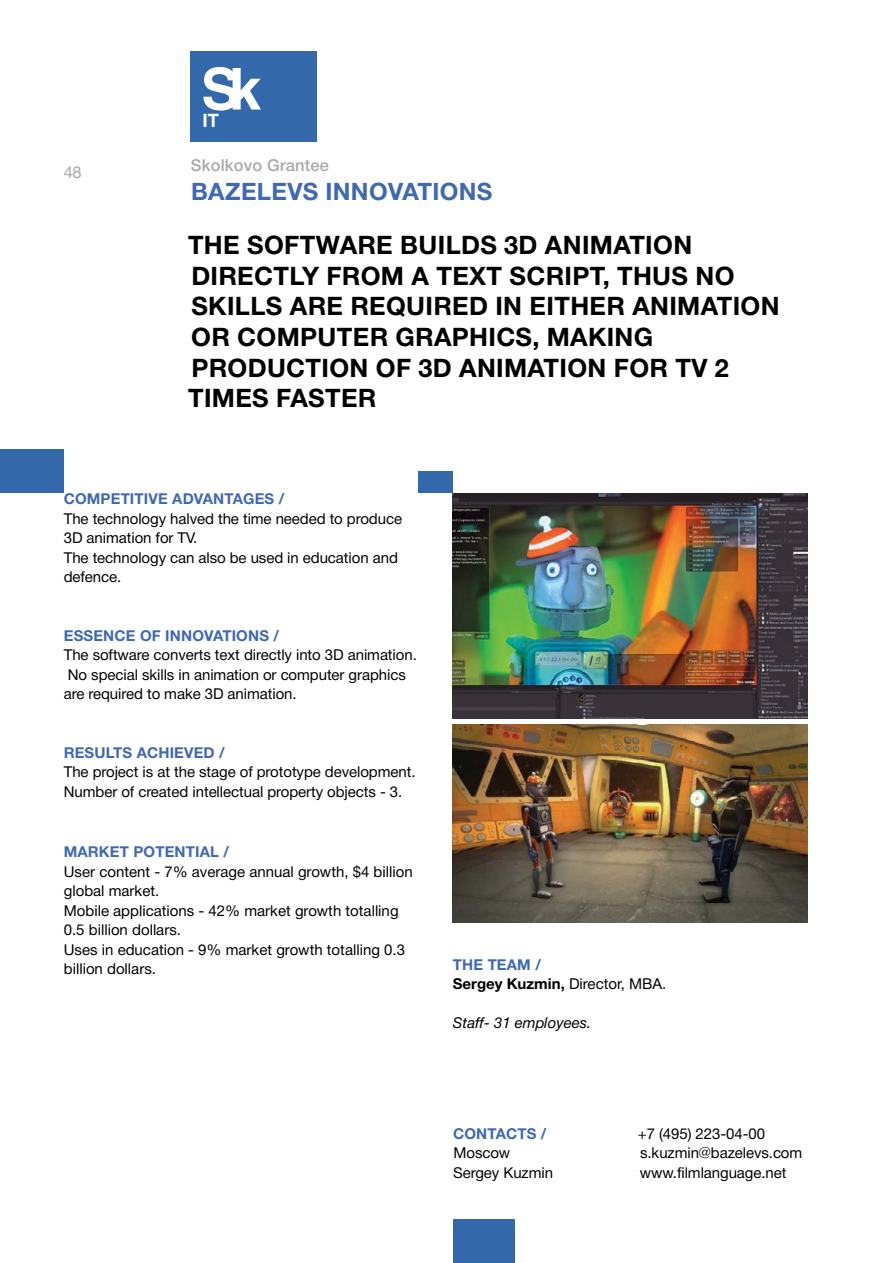
<style>
.page{position:relative;width:893px;height:1263px;background:#fff}
.page>*{position:absolute;margin:0;border:0;box-sizing:border-box;transform-origin:0 0}
.t1{font:700 25.5px "Helvetica Neue Cyr";letter-spacing:.015em;color:#000}
.t2{font:700 24px "Helvetica Neue Cyr";letter-spacing:.015em;color:#4069b2}
.t3{font:500 16.5px "Helvetica Neue Cyr";letter-spacing:.01em;color:#a7a9ac}
.t4{font:16.5px "Helvetica Neue Cyr";color:#a7a9ac}
.t5{font:15px/19.5px "Helvetica Neue Cyr";letter-spacing:-.005em;color:#000}
.t6{font:700 15px "Helvetica Neue Cyr";letter-spacing:.01em;color:#4069b2}
.t7{font:700 15px/19.5px "Helvetica Neue Cyr";color:#000}
.t8{font:italic 15px "Helvetica Neue Cyr";color:#000}
.s1{color:#4069b2}
.s2{font-weight:400}
</style>
<div class="page">
<div style="left:453px;top:1219px;width:61px;height:44px;background:#3369ab"></div>
<div style="left:0;top:449px;width:64px;height:44px;background:#3369ab"></div>
<div style="left:419px;top:471px;width:34px;height:22px;background:#3369ab"></div>
<div style="left:191px;top:51px;width:126px;height:90px;background:#3369ab"></div>
<svg style="left:203px;top:67px;width:58px;height:60px"></svg>
<img style="left:453px;top:725px;width:355px;height:197px">
<img style="left:453px;top:493px;width:355px;height:226px">
<p class="t4" style="left:64px;top:163px;width:19px">48</p>
<p class="t3" style="left:191px;top:156px;width:140px">Skolkovo Grantee</p>
<h2 class="t2" style="left:191px;top:178px;width:303px">BAZELEVS INNOVATIONS</h2>
<h1 class="t1" style="left:188px;top:231px;width:79px">THE SOFTWARE</h1>
<h1 class="t1" style="left:400px;top:231px;width:17px">BUILDS</h1>
<h1 class="t1" style="left:504px;top:231px;width:58px">3D ANIMATION</h1>
<h1 class="t1" style="left:191px;top:262px;width:17px">DIRECTLY</h1>
<h1 class="t1" style="left:326px;top:262px;width:20px">FROM</h1>
<h1 class="t1" style="left:411px;top:262px;width:43px">A TEXT</h1>
<h1 class="t1" style="left:510px;top:262px;width:17px">SCRIPT</h1>
<h1 class="t1" style="left:603px;top:262px;width:33px">, THUS</h1>
<h1 class="t1" style="left:695px;top:262px;width:20px">NO</h1>
<h1 class="t1" style="left:191px;top:292px;width:16px">SKILLS</h1>
<h1 class="t1" style="left:290px;top:292px;width:19px">ARE</h1>
<h1 class="t1" style="left:350px;top:292px;width:18px">REQUIRED</h1>
<h1 class="t1" style="left:495px;top:292px;width:51px">IN EITHER</h1>
<h1 class="t1" style="left:632px;top:292px;width:18px">ANIMATION</h1>
<h1 class="t1" style="left:191px;top:323px;width:66px">OR COMPUTER</h1>
<h1 class="t1" style="left:396px;top:323px;width:18px">GRAPHICS</h1>
<h1 class="t1" style="left:532px;top:323px;width:33px">, MAKING</h1>
<h1 class="t1" style="left:191px;top:354px;width:19px">PRODUCTION</h1>
<h1 class="t1" style="left:376px;top:354px;width:101px">OF 3D ANIMATION</h1>
<h1 class="t1" style="left:614px;top:354px;width:19px">FOR</h1>
<h1 class="t1" style="left:675px;top:354px;width:55px">TV 2</h1>
<h1 class="t1" style="left:188px;top:384px;width:105px">TIMES FAST</h1>
<h1 class="t1" style="left:341px;top:384px;width:37px">ER</h1>
<p class="t6" style="left:64px;top:490px;width:222px">COMPETITIVE ADVANTAGES /</p>
<p class="t5" style="left:64px;top:509px;width:340px">The technology halved the time needed to produce<br>3D animation for TV.<br>The technology can also be used in education and defence.</p>
<p class="t6" style="left:64px;top:627px;width:217px">ESSENCE OF INNOVATIONS /</p>
<p class="t5" style="left:64px;top:645px;width:355px">The software converts text directly into 3D animation.<br>No special skills in animation or computer graphics are required to make 3D animation.</p>
<p class="t6" style="left:64px;top:744px;width:162px">RESULTS ACHIEVED /</p>
<p class="t5" style="left:64px;top:762px;width:353px">The project is at the stage of prototype development.<br>Number of created intellectual property objects - 3.</p>
<p class="t6" style="left:64px;top:843px;width:167px">MARKET POTENTIAL /</p>
<p class="t5" style="left:64px;top:862px;width:350px">User content - 7% average annual growth, $4 billion global market.<br>Mobile applications - 42% market growth totalling 0.5 billion dollars.<br>Uses in education - 9% market growth totalling 0.3 billion dollars.</p>
<p class="t7" style="left:453px;top:955px;width:215px"><span class="s1">THE TEAM /<br></span>SERGEY KUZMIN, <span class="s2">Director, МВА.</span></p>
<p class="t8" style="left:453px;top:1015px;width:140px">Staff- 31 employees.</p>
<p class="t6" style="left:453px;top:1125px;width:95px">CONTACTS /</p>
<p class="t5" style="left:453px;top:1143px;width:101px">Moscow<br>Sergey Kuzmin</p>
<p class="t5" style="left:638px;top:1124px;width:166px">+7 (495) 223-04-00 s.kuzmin@bazelevs.com www.filmlanguage.net</p>
</div>
